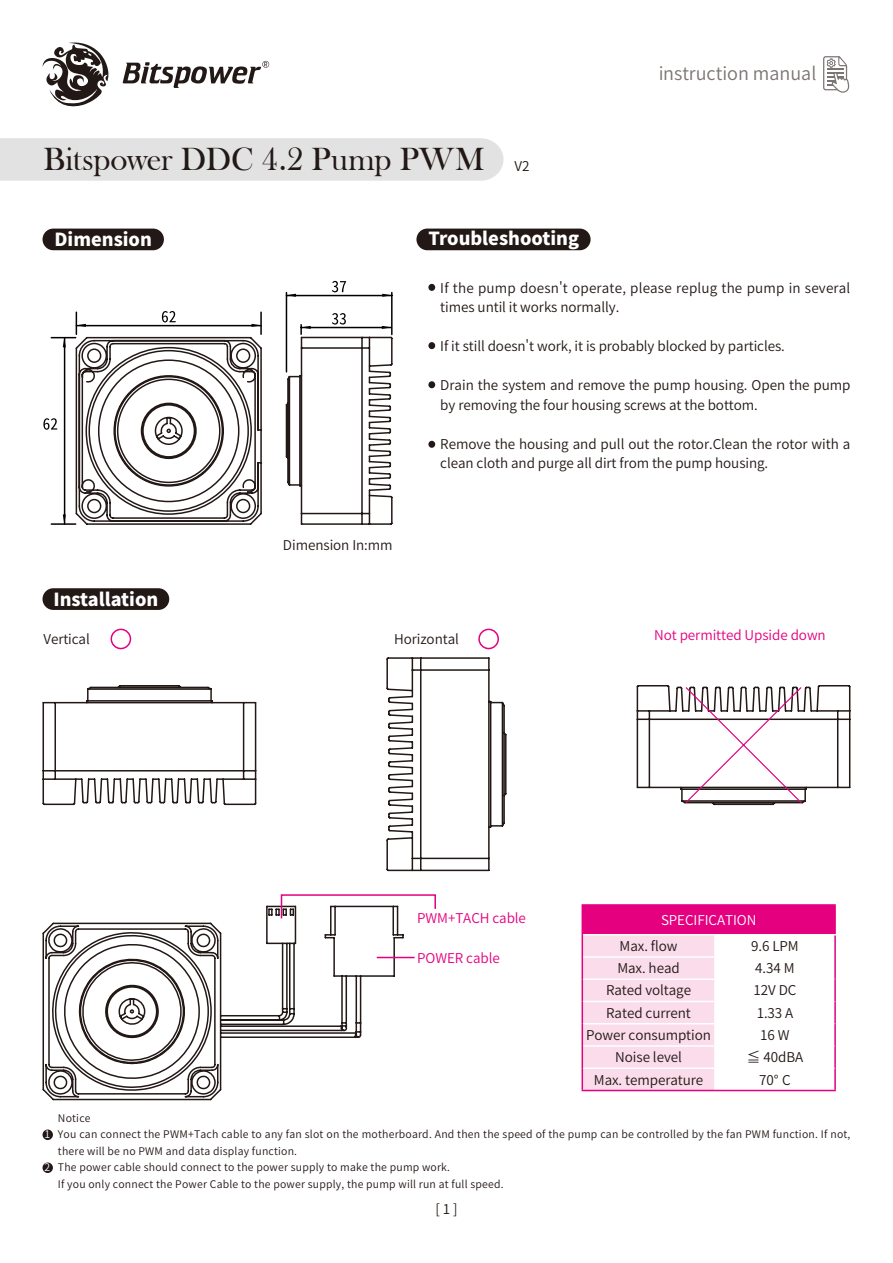
<style>
.page{position:relative;width:893px;height:1263px;background:#fff}
.page>*{position:absolute;margin:0;border:0;box-sizing:border-box;transform-origin:0 0}
.t1{font:33px "Bask Old Face";letter-spacing:-.005em;color:#221815}
.t2{font:900 18px "Noto Sans CJ Ktc";color:#fff}
.t3{font:600 18px "Noto Sans CJ Ktc";color:#221815}
.t4{font:600 13.5px/19.5px "Noto Sans CJ Ktc";letter-spacing:-.005em;color:#221815}
.t5{font:600 13.5px "Noto Sans CJ Ktc";letter-spacing:-.005em;color:#e4007f}
.t6{font:600 13.5px "Noto Sans CJ Ktc";letter-spacing:-.005em;color:#fff}
.t7{font:600 10.5px/16.5px "Noto Sans CJ Ktc";letter-spacing:.02em;color:#221815}
.t8{font:600 10.5px "Noto Sans CJ Ktc";color:#fff}
</style>
<div class="page">
<svg style="left:42px;top:42px;width:67px;height:65px"></svg>
<svg style="left:123px;top:61px;width:146px;height:27px"></svg>
<div style="left:0;top:138px;width:503px;height:43px;background:#e2e2e3"></div>
<svg style="left:823px;top:56px;width:26px;height:37px"></svg>
<div style="left:43px;top:229px;width:121px;height:21px;background:#221815;border-radius:11px"></div>
<div style="left:43px;top:588px;width:126px;height:22px;background:#221815;border-radius:11px"></div>
<div style="left:416px;top:229px;width:175px;height:21px;background:#221815;border-radius:11px"></div>
<div style="left:428px;top:284px;width:7px;height:7px;background:#221815;border-radius:50%"></div>
<div style="left:428px;top:342px;width:7px;height:7px;background:#221815;border-radius:50%"></div>
<div style="left:428px;top:381px;width:7px;height:7px;background:#221815;border-radius:50%"></div>
<div style="left:428px;top:441px;width:7px;height:7px;background:#221815;border-radius:50%"></div>
<div style="left:111px;top:629px;width:20px;height:20px;border:2px solid #e4007f;border-radius:50%"></div>
<div style="left:478px;top:629px;width:21px;height:20px;border:2px solid #e4007f;border-radius:50%"></div>
<div style="left:582px;top:905px;width:253px;height:30px;background:#e4007f"></div>
<hr style="left:715px;top:934px;width:121px;height:1px;background:#fff">
<hr style="left:582px;top:904px;width:133px;height:2px;background:#e4007f">
<hr style="left:715px;top:904px;width:121px;height:2px;background:#e4007f">
<hr style="left:834px;top:935px;width:2px;height:22px;background:#e4007f">
<hr style="left:834px;top:957px;width:2px;height:22px;background:#e4007f">
<hr style="left:834px;top:1001px;width:2px;height:23px;background:#e4007f">
<hr style="left:834px;top:1024px;width:2px;height:22px;background:#e4007f">
<hr style="left:834px;top:1046px;width:2px;height:22px;background:#e4007f">
<svg style="left:582px;top:934px;width:133px;height:156px;background:#fadcea"></svg>
<hr style="left:834px;top:1068px;width:2px;height:22px;background:#e4007f">
<hr style="left:582px;top:1090px;width:133px;height:1px;background:#e4007f">
<hr style="left:715px;top:1090px;width:121px;height:1px;background:#e4007f">
<hr style="left:834px;top:906px;width:2px;height:28px;background:#e4007f">
<hr style="left:714px;top:980px;width:2px;height:21px;background:#fff">
<hr style="left:834px;top:979px;width:2px;height:22px;background:#e4007f">
<svg style="left:43px;top:311px;width:219px;height:214px"></svg>
<svg style="left:287px;top:294px;width:9px;height:3px"></svg>
<svg style="left:382px;top:294px;width:9px;height:3px"></svg>
<hr style="left:286px;top:293px;width:1px;height:79px;background:#040000">
<hr style="left:391px;top:293px;width:2px;height:42px;background:#040000">
<hr style="left:286px;top:295px;width:106px;height:1px;background:#040000">
<svg style="left:332px;top:281px;width:14px;height:11px"></svg>
<svg style="left:285px;top:313px;width:108px;height:212px"></svg>
<svg style="left:42px;top:685px;width:215px;height:121px"></svg>
<svg style="left:386px;top:657px;width:121px;height:215px"></svg>
<svg style="left:636px;top:685px;width:215px;height:121px"></svg>
<svg style="left:42px;top:862px;width:362px;height:239px"></svg>
<hr style="left:377px;top:957px;width:38px;height:1px;background:#e4007f">
<svg style="left:280px;top:893px;width:156px;height:27px"></svg>
<div style="left:43px;top:1129px;width:10px;height:11px;background:#221815;border-radius:50%"></div>
<div style="left:43px;top:1162px;width:10px;height:11px;background:#221815;border-radius:50%"></div>
<h1 class="t1" style="left:43px;top:141px;width:443px">Bitspower DDC 4.2 Pump PWM</h1>
<p class="t4" style="left:514px;top:157px;width:16px">V2</p>
<h2 class="t3" style="left:658px;top:63px;width:160px">instruction manual</h2>
<h2 class="t2" style="left:54px;top:229px;width:99px">Dimension</h2>
<h2 class="t2" style="left:53px;top:589px;width:106px">Installation</h2>
<p class="t4" style="left:43px;top:630px;width:48px">Vertical</p>
<p class="t4" style="left:283px;top:536px;width:111px">Dimension In:mm</p>
<h2 class="t2" style="left:428px;top:229px;width:152px">Troubleshooting</h2>
<p class="t4" style="left:440px;top:278px;width:411px">If the pump doesn't operate, please replug the pump in several times until it works normally.</p>
<p class="t4" style="left:440px;top:337px;width:346px">If it still doesn't work, it is probably blocked by particles.</p>
<p class="t4" style="left:440px;top:376px;width:412px">Drain the system and remove the pump housing. Open the pump by removing the four housing screws at the bottom.</p>
<p class="t4" style="left:440px;top:434px;width:411px">Remove the housing and pull out the rotor.Clean the rotor with a clean cloth and purge all dirt from the pump housing.</p>
<p class="t4" style="left:394px;top:630px;width:66px">Horizontal</p>
<p class="t5" style="left:654px;top:627px;width:173px">Not permitted Upside down</p>
<p class="t8" style="left:45px;top:1128px;width:7px">1</p>
<p class="t8" style="left:45px;top:1161px;width:7px">2</p>
<p class="t5" style="left:417px;top:911px;width:110px">PWM+TACH cable</p>
<p class="t5" style="left:417px;top:950px;width:84px">POWER cable</p>
<p class="t6" style="left:661px;top:912px;width:97px">SPECIFICATION</p>
<p class="t4" style="left:620px;top:936px;width:59px">Max. flow</p>
<p class="t4" style="left:751px;top:936px;width:49px">9.6 LPM</p>
<p class="t4" style="left:617px;top:959px;width:64px">Max. head</p>
<p class="t4" style="left:755px;top:959px;width:41px">4.34 M</p>
<p class="t4" style="left:606px;top:981px;width:87px">Rated voltage</p>
<p class="t4" style="left:753px;top:981px;width:44px">12V DC</p>
<p class="t4" style="left:606px;top:1003px;width:86px">Rated current</p>
<p class="t4" style="left:757px;top:1003px;width:38px">1.33 A</p>
<p class="t4" style="left:586px;top:1025px;width:126px">Power consumption</p>
<p class="t4" style="left:760px;top:1025px;width:31px">16 W</p>
<p class="t4" style="left:615px;top:1048px;width:68px">Noise level</p>
<p class="t4" style="left:747px;top:1048px;width:58px">≦ 40dBA</p>
<p class="t4" style="left:594px;top:1070px;width:111px">Max. temperature</p>
<p class="t4" style="left:759px;top:1070px;width:33px">70° C</p>
<p class="t7" style="left:58px;top:1110px;width:794px">Notice<br>You can connect the PWM+Tach cable to any fan slot on the motherboard. And then the speed of the pump can be controlled by the fan PWM function. If not, there will be no PWM and data display function.<br>The power cable should connect to the power supply to make the pump work.<br>If you only connect the Power Cable to the power supply, the pump will run at full speed.</p>
<p class="t4" style="left:435px;top:1199px;width:24px">[ 1 ]</p>
</div>
